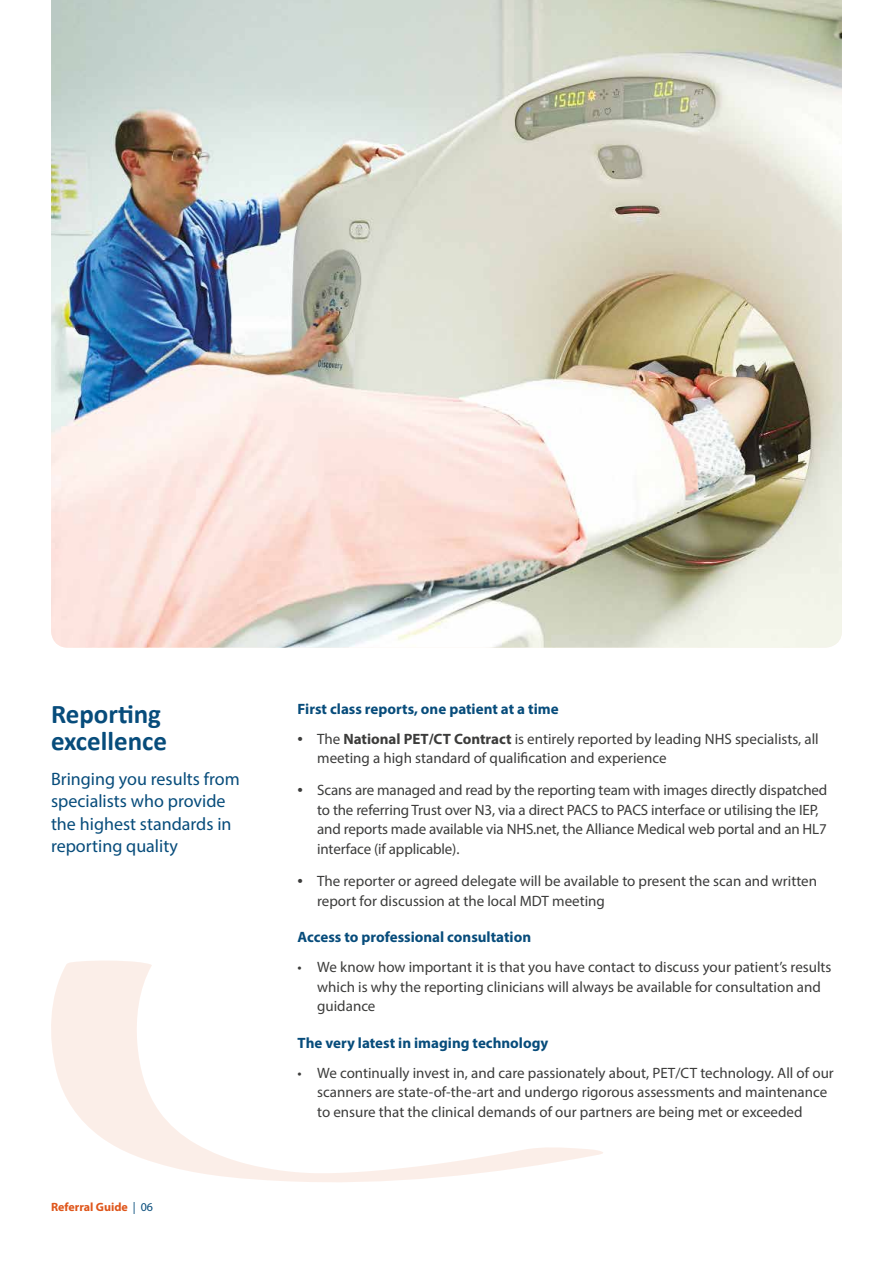
<style>
.page{position:relative;width:893px;height:1263px;background:#fff}
.page>*{position:absolute;margin:0;border:0;box-sizing:border-box;transform-origin:0 0}
.t1{font:700 27px/27px "Calibri";color:#074c7b}
.t2{font:18px/22.5px "Myriad Pro";color:#074c7b}
.t3{font:15px/19.5px "Myriad Pro";color:#3c3c3b}
.t4{font:700 15px "Myriad Pro";color:#074c7b}
.t5{font:700 12px "Myriad Pro";color:#df551a}
.s1{font-weight:400;color:#074c7b}
.s2{font-size:19.5px}
.s3{font-weight:700}
</style>
<div class="page">
<svg style="left:51px;top:960px;width:552px;height:222px"></svg>
<img style="left:51px;top:0;width:791px;height:648px">
<h1 class="t1" style="left:51px;top:700px;width:118px">Reporting excellence</h1>
<p class="t2" style="left:51px;top:767px;width:190px">Bringing you results from specialists who provide the highest standards in reporting quality</p>
<p class="t5" style="left:51px;top:1199px;width:104px">Referral Guide <span class="s1">| 06</span></p>
<p class="t4" style="left:298px;top:699px;width:262px">First class reports, one patient at a time</p>
<p class="t3" style="left:317px;top:728px;width:503px;text-indent:-19px"><span class="s2">•</span> The <span class="s3">National PET/CT Contract</span> is entirely reported by leading NHS specialists, all meeting a high standard of qualification and experience</p>
<p class="t3" style="left:317px;top:780px;width:512px;text-indent:-19px"><span class="s2">•</span> Scans are managed and read by the reporting team with images directly dispatched to the referring Trust over N3, via a direct PACS to PACS interface or utilising the IEP, and reports made available via NHS.net, the Alliance Medical web portal and an HL7 interface (if applicable).</p>
<p class="t3" style="left:317px;top:871px;width:501px;text-indent:-19px"><span class="s2">•</span> The reporter or agreed delegate will be available to present the scan and written report for discussion at the local MDT meeting</p>
<p class="t4" style="left:298px;top:927px;width:235px">Access to professional consultation</p>
<p class="t3" style="left:317px;top:957px;width:516px;text-indent:-20px">• We know how important it is that you have contact to discuss your patient’s results which is why the reporting clinicians will always be available for consultation and guidance</p>
<p class="t4" style="left:298px;top:1033px;width:252px">The very latest in imaging technology</p>
<p class="t3" style="left:317px;top:1062px;width:518px;text-indent:-20px">• We continually invest in, and care passionately about, PET/CT technology. All of our scanners are state-of-the-art and undergo rigorous assessments and maintenance to ensure that the clinical demands of our partners are being met or exceeded</p>
</div>
